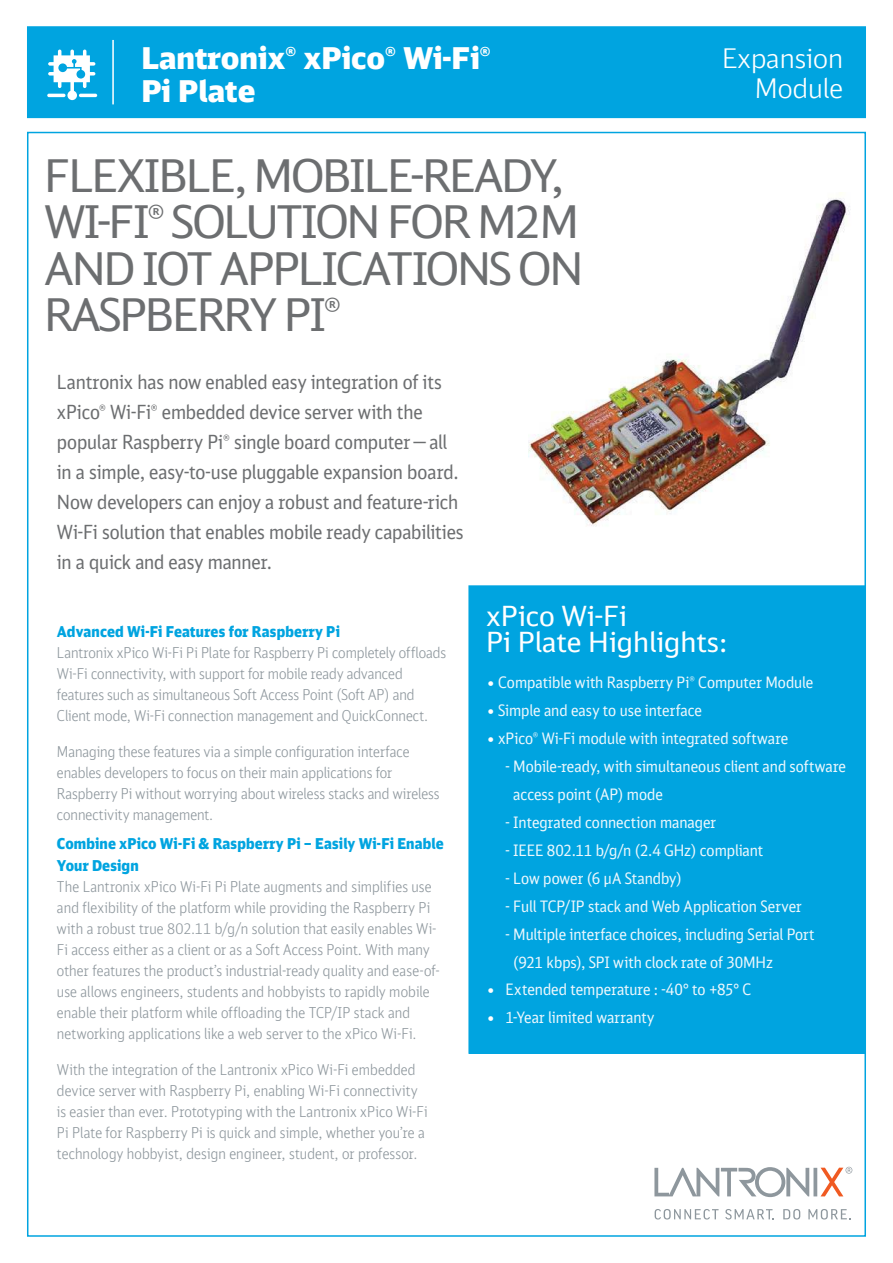
<style>
.page{position:relative;width:893px;height:1263px;background:#fff}
.page>*{position:absolute;margin:0;border:0;box-sizing:border-box;transform-origin:0 0}
.t1{font:45px/46.5px "DB Head Alternate";letter-spacing:-.05em;color:#6c6e70}
.t2{font:900 30px/33px "DB Head Alternate";color:#fff}
.t3{font:27.75px/26.7px "DB Head Alternate";color:#fff}
.t4{font:300 27px/24px "DB Head Alternate";color:#fff;text-align:right}
.t5{font:19.5px/30px "DB Head Alternate";letter-spacing:-.005em;color:#6c6e70;scale:.9 1}
.t6{font:15.75px/27.9px "DB Head Alternate";color:#ecf7fd;scale:.9 1}
.t7{font:300 15px/21px "DB Head Alternate";letter-spacing:.005em;color:#8e979d;scale:.9 1}
.t8{font:900 15px/22.5px "DB Head Alternate";letter-spacing:.01em;color:#00a4e0;scale:.9 1}
.s1{font-weight:900;color:#fff}
</style>
<div class="page">
<img style="left:528px;top:193px;width:322px;height:333px">
<div style="left:469px;top:586px;width:396px;height:467px;background:#00a4e0"></div>
<div style="left:468px;top:585px;width:398px;height:469px;border:2px solid #00a4e0"></div>
<svg style="left:654px;top:1167px;width:198px;height:30px"></svg>
<svg style="left:655px;top:1209px;width:64px;height:10px"></svg>
<svg style="left:725px;top:1209px;width:49px;height:10px"></svg>
<svg style="left:783px;top:1209px;width:17px;height:10px"></svg>
<svg style="left:808px;top:1209px;width:42px;height:10px"></svg>
<div style="left:27px;top:26px;width:839px;height:92px;background:#00a4e0;border:2px solid #00a4e0"></div>
<hr style="left:112px;top:40px;width:2px;height:64px;background:#fff">
<svg style="left:48px;top:50px;width:47px;height:44px"></svg>
<div style="left:67px;top:91px;width:10px;height:9px;background:#fff;border-radius:50%"></div>
<hr style="left:47px;top:94px;width:19px;height:3px;background:#fff;border-radius:2px">
<hr style="left:79px;top:94px;width:18px;height:3px;background:#fff;border-radius:2px">
<h2 class="t2" style="left:141px;top:44px;width:351px">Lantronix® xPico® Wi-Fi®<br>Pi Plate</h2>
<h3 class="t4" style="left:722px;top:45px;width:123px;line-height:30px">Expansion<br>Module</h3>
<h3 class="t4" style="left:693px;top:49px;width:160px">Medical<br>Device Server</h3>
<h1 class="t1" style="left:44px;top:156px;width:541px">FLEXIBLE, MOBILE-READY,<br>WI-FI® SOLUTION FOR M2M<br>AND IOT APPLICATIONS ON<br>RASPBERRY PI®</h1>
<p class="t5" style="left:57px;top:369px;width:453px">Lantronix has now enabled easy integration of its xPico® Wi-Fi® embedded device server with the popular Raspberry Pi® single board computer — all in a simple, easy-to-use pluggable expansion board.<br>Now developers can enjoy a robust and feature-rich Wi-Fi solution that enables mobile ready capabilities in a quick and easy manner.</p>
<p class="t8" style="left:57px;top:621px;width:316px">Advanced Wi-Fi Features for Raspberry Pi</p>
<p class="t7" style="left:57px;top:643px;width:434px">Lantronix xPico Wi-Fi Pi Plate for Raspberry Pi completely offloads Wi-Fi connectivity, with support for mobile ready advanced features such as simultaneous Soft Access Point (Soft AP) and Client mode, Wi-Fi connection management and QuickConnect.</p>
<p class="t7" style="left:57px;top:742px;width:427px">Managing these features via a simple configuration interface enables developers to focus on their main applications for Raspberry Pi without worrying about wireless stacks and wireless connectivity management.</p>
<p class="t8" style="left:57px;top:833px;width:431px">Combine xPico Wi-Fi &amp; Raspberry Pi – Easily Wi-Fi Enable<br>Your Design</p>
<p class="t7" style="left:57px;top:877px;width:427px">The Lantronix xPico Wi-Fi Pi Plate augments and simplifies use and flexibility of the platform while providing the Raspberry Pi with a robust true 802.11 b/g/n solution that easily enables Wi-Fi access either as a client or as a Soft Access Point. With many other features the product’s industrial-ready quality and ease-of&shy;use allows engineers, students and hobbyists to rapidly mobile enable their platform while offloading the TCP/IP stack and networking applications like a web server to the xPico Wi-Fi.</p>
<p class="t7" style="left:57px;top:1060px;width:413px">With the integration of the Lantronix xPico Wi-Fi embedded device server with Raspberry Pi, enabling Wi-Fi connectivity is easier than ever. Prototyping with the Lantronix xPico Wi-Fi Pi Plate for Raspberry Pi is quick and simple, whether you’re a technology hobbyist, design engineer, student, or professor.</p>
<h3 class="t3" style="left:486px;top:604px;width:243px">xPico Wi-Fi<br>Pi Plate Highlights:</h3>
<p class="t6" style="left:486px;top:670px;width:365px"><span class="s1">•</span> Compatible with Raspberry Pi® Computer Module</p>
<p class="t6" style="left:486px;top:698px;width:241px"><span class="s1">•</span> Simple and easy to use interface</p>
<p class="t6" style="left:486px;top:726px;width:337px"><span class="s1">•</span> xPico® Wi-Fi module with integrated software</p>
<p class="t6" style="left:513px;top:754px;width:371px;text-indent:-8px">- Mobile-ready, with simultaneous client and software access point (AP) mode</p>
<p class="t6" style="left:506px;top:810px;width:235px">- Integrated connection manager</p>
<p class="t6" style="left:506px;top:837px;width:288px">- IEEE 802.11 b/g/n (2.4 GHz) compliant</p>
<p class="t6" style="left:506px;top:865px;width:197px">- Low power (6 µA Standby)</p>
<p class="t6" style="left:506px;top:893px;width:330px">- Full TCP/IP stack and Web Application Server</p>
<p class="t6" style="left:513px;top:921px;width:336px;text-indent:-8px">- Multiple interface choices, including Serial Port (921 kbps), SPI with clock rate of 30MHz</p>
<p class="t6" style="left:486px;top:977px;width:296px"><span class="s1">•</span> Extended temperature : -40° to +85° C</p>
<p class="t6" style="left:486px;top:1005px;width:188px"><span class="s1">•</span> 1-Year limited warranty</p>
</div>
